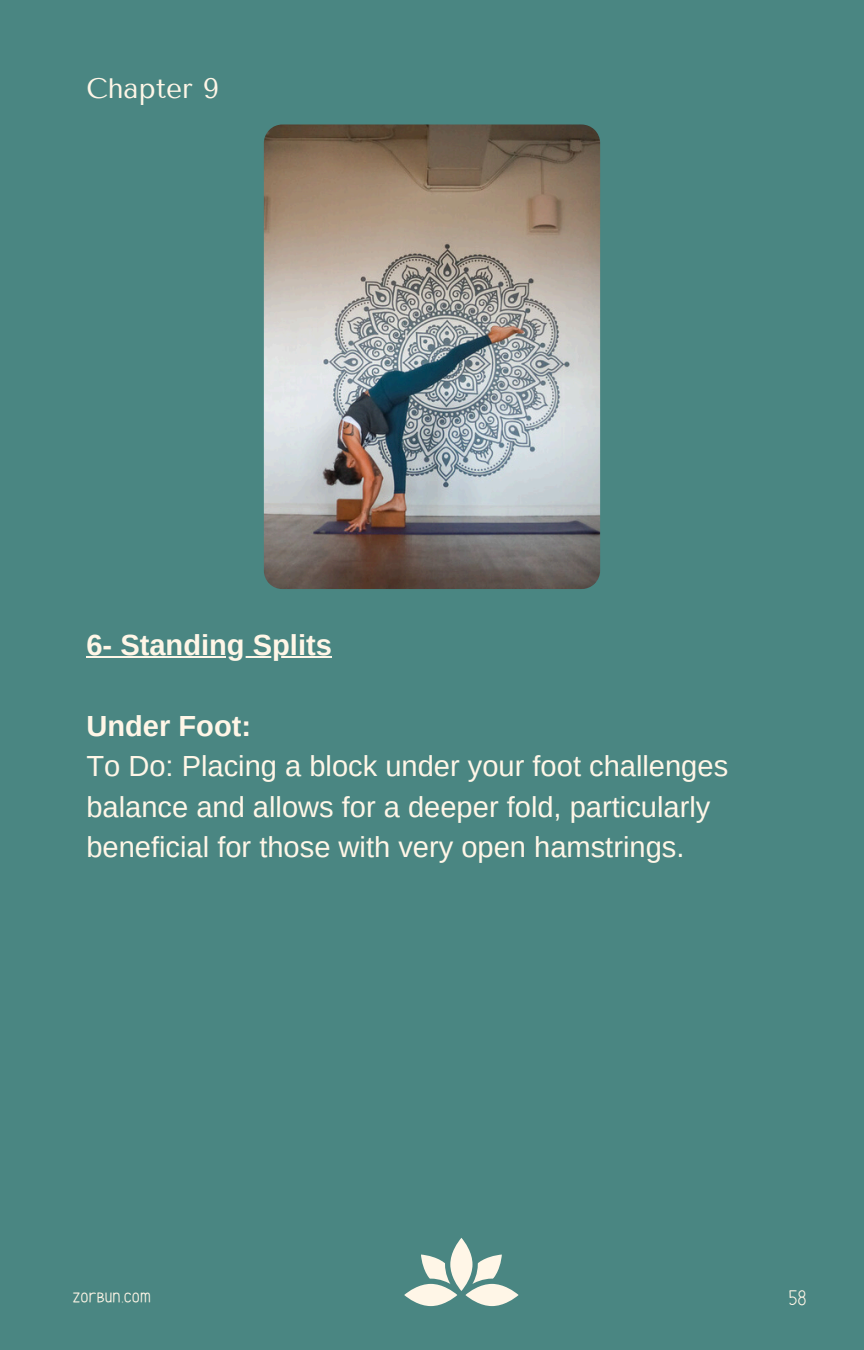
<style>
.page{position:relative;width:864px;height:1350px;background:#4a8682}
.page>*{position:absolute;margin:0;border:0;box-sizing:border-box;transform-origin:0 0}
.t1{font:29.03px/40.5px "Arimo";color:#fff6e7}
.t2{font:700 29.03px "Arimo";color:#fff6e7}
.t3{font:28.12px "Tenor Sans";color:#fff6e7}
.t4{font:20.25px "Maely";color:#fff6e7}
.s1{font-weight:700}
</style>
<div class="page">
<svg style="left:404px;top:1238px;width:115px;height:69px"></svg>
<img style="left:264px;top:124px;width:336px;height:465px">
<hr style="left:86px;top:656px;width:246px;height:2px;background:#fff6e7">
<h1 class="t3" style="left:86px;top:72px;width:134px">Chapter 9</h1>
<h2 class="t2" style="left:86px;top:628px;width:247px">6- Standing Splits</h2>
<p class="t1" style="left:86px;top:705px;width:643px"><span class="s1">Under Foot:<br></span>To Do: Placing a block under your foot challenges balance and allows for a deeper fold, particularly beneficial for those with very open hamstrings.</p>
<h2 class="t4" style="left:73px;top:1286px;width:80px">zorbun.com</h2>
<h2 class="t4" style="left:789px;top:1286px;width:19px">58</h2>
</div>
